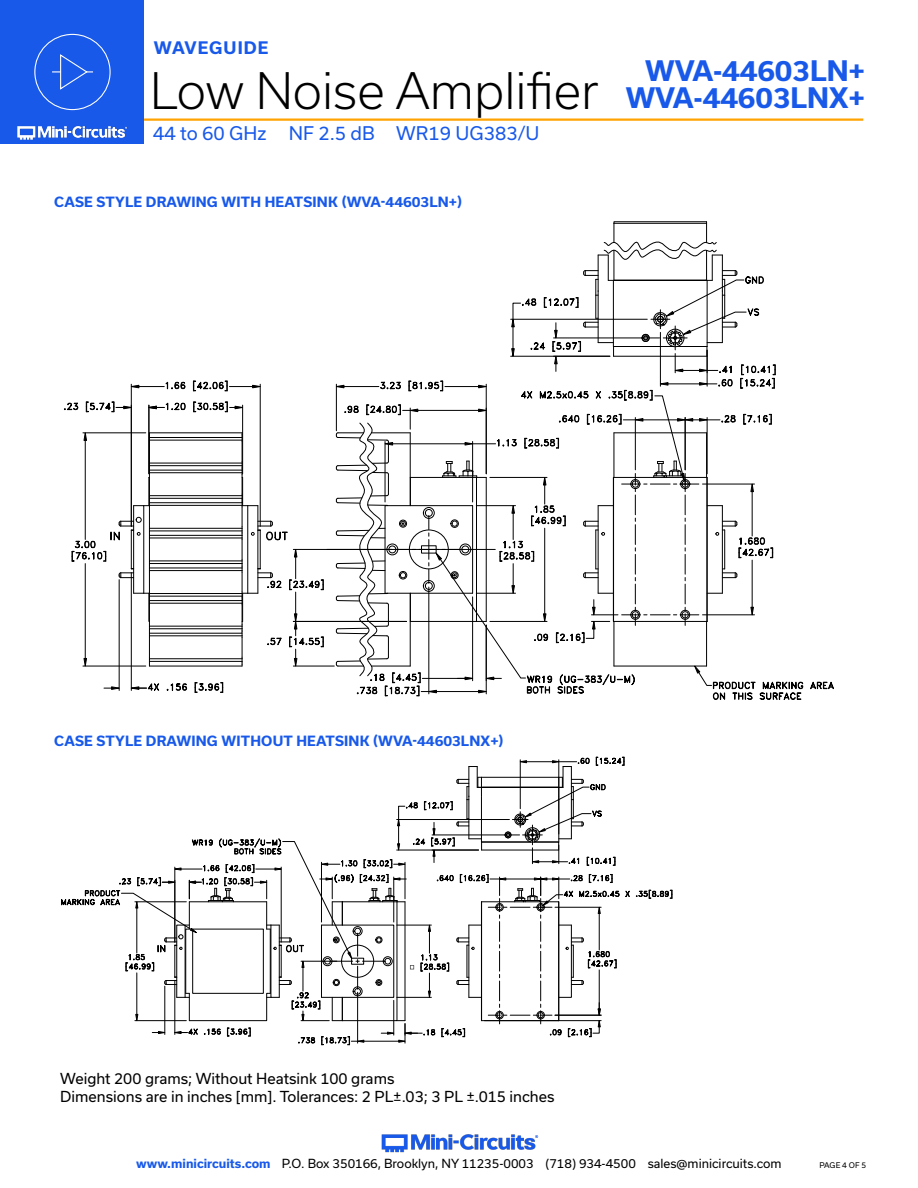
<style>
.page{position:relative;width:918px;height:1188px;background:#fff}
.page>*{position:absolute;margin:0;border:0;box-sizing:border-box;transform-origin:0 0}
.t1{font:300 48px "Usual";color:#000}
.t2{font:700 27px "Usual";color:#1859ea}
.t3{font:18px "Usual";color:#1859ea}
.t4{font:700 16.5px "Usual";letter-spacing:.065em;color:#1859ea}
.t5{font:14.55px/17.4px "Usual";color:#000}
.Blue_Headers{font:700 13.5px "Usual";letter-spacing:.015em;color:#1859ea}
.t6{font:12px "Usual";color:#000}
.t7{font:7.5px "Usual";color:#000}
.s1{font-weight:700;font-size:27px;color:#1859ea}
.s2{font-weight:700;color:#1859ea}
</style>
<div class="page">
<img style="left:381px;top:1134px;width:158px;height:19px">
<hr style="left:130px;top:118px;width:733px;height:3px;background:#ffa300">
<div style="left:0;top:0;width:144px;height:144px;background:#1859ea"></div>
<img style="left:17px;top:120px;width:128px;height:20px">
<div style="left:34px;top:34px;width:77px;height:76px;border:1px solid #fff;border-radius:50%"></div>
<svg style="left:52px;top:54px;width:41px;height:36px"></svg>
<hr style="left:131px;top:384px;width:1px;height:142px;background:#000">
<hr style="left:260px;top:384px;width:1px;height:142px;background:#000">
<svg style="left:131px;top:381px;width:55px;height:9px"></svg>
<svg style="left:193px;top:380px;width:68px;height:12px"></svg>
<hr style="left:242px;top:405px;width:1px;height:69px;background:#000">
<svg style="left:193px;top:402px;width:50px;height:11px"></svg>
<hr style="left:148px;top:405px;width:1px;height:69px;background:#000">
<svg style="left:148px;top:402px;width:38px;height:9px"></svg>
<svg style="left:64px;top:402px;width:15px;height:9px"></svg>
<svg style="left:86px;top:401px;width:46px;height:12px"></svg>
<hr style="left:293px;top:666px;width:41px;height:1px;background:#000">
<hr style="left:293px;top:549px;width:99px;height:1px;background:#000">
<hr style="left:293px;top:621px;width:114px;height:1px;background:#000">
<hr style="left:119px;top:580px;width:1px;height:110px;background:#000">
<hr style="left:131px;top:573px;width:1px;height:117px;background:#000">
<svg style="left:104px;top:686px;width:16px;height:4px"></svg>
<svg style="left:131px;top:681px;width:29px;height:10px"></svg>
<svg style="left:166px;top:683px;width:22px;height:8px"></svg>
<svg style="left:195px;top:682px;width:28px;height:11px"></svg>
<svg style="left:810px;top:681px;width:24px;height:9px"></svg>
<svg style="left:72px;top:432px;width:252px;height:235px"></svg>
<svg style="left:336px;top:221px;width:468px;height:479px"></svg>
<div style="left:409px;top:530px;width:40px;height:39px;border:1px solid #000;border-radius:50%"></div>
<hr style="left:327px;top:549px;width:168px;height:1px;background:#000">
<svg style="left:61px;top:756px;width:612px;height:290px"></svg>
<div style="left:351px;top:958px;width:13px;height:7px;border:1px solid #000"></div>
<p class="t4" style="left:154px;top:38px;width:116px">WAVEGUIDE</p>
<h2 class="t2" style="left:645px;top:55px;width:222px">WVA-44603LN+</h2>
<h1 class="t1" style="left:150px;top:63px;width:717px">Low Noise Amplifier <span class="s1">WVA-44603LNX+</span></h1>
<p class="t3" style="left:153px;top:123px;width:388px">44 to 60 GHz NF 2.5 dB WR19 UG383/U</p>
<p class="Blue_Headers" style="left:54px;top:194px;width:409px">CASE STYLE DRAWING WITH HEATSINK (WVA-44603LN+)</p>
<p class="Blue_Headers" style="left:54px;top:733px;width:451px">CASE STYLE DRAWING WITHOUT HEATSINK (WVA-44603LNX+)</p>
<p class="t5" style="left:60px;top:1070px;width:496px">Weight 200 grams; Without Heatsink 100 grams<br>Dimensions are in inches [mm]. Tolerances: 2 PL±.03; 3 PL ±.015 inches</p>
<p class="t6" style="left:136px;top:1157px;width:647px"><span class="s2">www.minicircuits.com</span> P.O. Box 350166, Brooklyn, NY 11235-0003 (718) 934-4500 sales@minicircuits.com</p>
<p class="t7" style="left:819px;top:1161px;width:48px">PAGE 4 OF 5</p>
</div>
